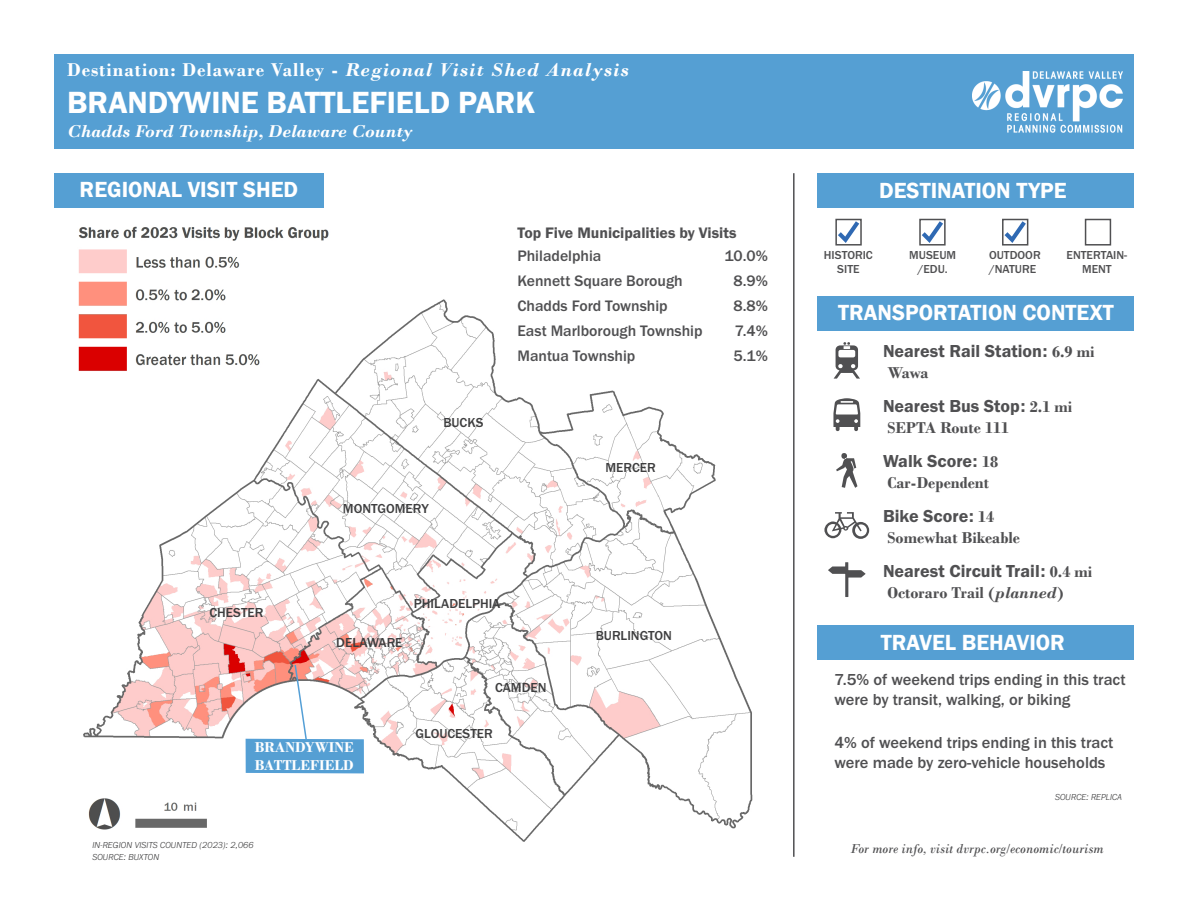
<style>
.page{position:relative;width:1188px;height:918px;background:#fff}
.page>*{position:absolute;margin:0;border:0;box-sizing:border-box;transform-origin:0 0}
.t1{font:600 31.5px "Franklin Gothic";color:#fff}
.t2{font:600 22.5px "Franklin Gothic";color:#fff}
.t3{font:700 19.5px "Bodoni";letter-spacing:.05em;color:#fff}
.t4{font:18px "Franklin Gothic URW Dem";color:#505052}
.t5{font:italic 700 18px "Bodoni";color:#fff}
.t6{font:500 16.5px/19.8px "Franklin Gothic URW";color:#505052}
.t7{font:700 16.5px "Bodoni";color:#505052}
.t8{font:500 15.75px "Franklin Gothic URW";color:#505052}
.t9{font:15.75px "Franklin Gothic URW Dem";color:#505052}
.t10{font:700 15px/18px "Bodoni";color:#fff}
.t11{font:500 13.5px "Franklin Gothic URW";color:#3e3e3f}
.t12{font:italic 13.5px "Bodoni";color:#505052}
.t13{font:500 12px/14.4px "Franklin Gothic URW";color:#505052;text-align:center}
.t14{font:italic 300 9px "Franklin Gothic URW";color:#3e3e3f}
.s1{font-style:italic}
.s2{font-family:"Bodoni";font-weight:700;font-size:16.5px}
</style>
<div class="page">
<div style="left:919px;top:219px;width:27px;height:27px;border:2px solid #505052"></div>
<img style="left:78px;top:226px;width:675px;height:616px">
<div style="left:817px;top:296px;width:317px;height:35px;background:#559fd3"></div>
<div style="left:54px;top:54px;width:1080px;height:95px;background:#559fd3"></div>
<img style="left:972px;top:71px;width:150px;height:61px">
<svg style="left:245px;top:663px;width:120px;height:111px"></svg>
<div style="left:817px;top:625px;width:317px;height:34px;background:#559fd3"></div>
<div style="left:817px;top:173px;width:317px;height:34px;background:#559fd3"></div>
<svg style="left:922px;top:221px;width:21px;height:22px"></svg>
<div style="left:835px;top:219px;width:27px;height:27px;border:2px solid #505052"></div>
<div style="left:1002px;top:219px;width:26px;height:27px;border:2px solid #505052"></div>
<div style="left:1085px;top:219px;width:26px;height:27px;border:2px solid #505052"></div>
<div style="left:54px;top:173px;width:270px;height:34px;background:#559fd3"></div>
<hr style="left:793px;top:173px;width:2px;height:684px;background:#505052">
<svg style="left:834px;top:342px;width:26px;height:37px"></svg>
<svg style="left:833px;top:398px;width:27px;height:34px"></svg>
<svg style="left:836px;top:453px;width:21px;height:35px"></svg>
<svg style="left:824px;top:512px;width:45px;height:27px"></svg>
<svg style="left:828px;top:562px;width:38px;height:35px"></svg>
<svg style="left:838px;top:221px;width:21px;height:22px"></svg>
<svg style="left:1005px;top:221px;width:21px;height:22px"></svg>
<p class="t3" style="left:67px;top:58px;width:563px">Destination: Delaware Valley - <span class="s1">Regional Visit Shed Analysis</span></p>
<p class="t1" style="left:67px;top:84px;width:470px">BRANDYWINE BATTLEFIELD PARK</p>
<p class="t5" style="left:67px;top:120px;width:347px">Chadds Ford Township, Delaware County</p>
<p class="t2" style="left:80px;top:176px;width:220px">REGIONAL VISIT SHED</p>
<p class="t9" style="left:518px;top:223px;width:221px">Top Five Municipalities by Visits</p>
<p class="t2" style="left:879px;top:177px;width:189px">DESTINATION TYPE</p>
<p class="t11" style="left:209px;top:604px;width:56px">CHESTER</p>
<p class="t11" style="left:443px;top:414px;width:42px">BUCKS</p>
<p class="t11" style="left:343px;top:500px;width:87px">MONTGOMERY</p>
<p class="t8" style="left:518px;top:246px;width:85px">Philadelphia</p>
<p class="t8" style="left:518px;top:271px;width:167px">Kennett Square Borough</p>
<p class="t8" style="left:518px;top:296px;width:152px">Chadds Ford Township</p>
<p class="t8" style="left:518px;top:321px;width:187px">East Marlborough Township</p>
<p class="t8" style="left:518px;top:346px;width:119px">Mantua Township</p>
<p class="t11" style="left:605px;top:459px;width:52px">MERCER</p>
<p class="t11" style="left:336px;top:634px;width:68px">DELAWARE</p>
<p class="t11" style="left:414px;top:595px;width:88px">PHILADELPHIA</p>
<p class="t11" style="left:596px;top:627px;width:78px">BURLINGTON</p>
<p class="t11" style="left:495px;top:679px;width:53px">CAMDEN</p>
<p class="t11" style="left:416px;top:725px;width:79px">GLOUCESTER</p>
<p class="t10" style="left:255px;top:738px;width:101px">BRANDYWINE<br>BATTLEFIELD</p>
<p class="t14" style="left:92px;top:839px;width:163px">IN-REGION VISITS COUNTED (2023): 2,066</p>
<p class="t14" style="left:92px;top:851px;width:68px">SOURCE: BUXTON</p>
<p class="t8" style="left:724px;top:246px;width:45px">10.0%</p>
<p class="t8" style="left:733px;top:271px;width:36px">8.9%</p>
<p class="t8" style="left:733px;top:296px;width:36px">8.8%</p>
<p class="t8" style="left:735px;top:321px;width:35px">7.4%</p>
<p class="t8" style="left:733px;top:346px;width:36px">5.1%</p>
<p class="t4" style="left:883px;top:340px;width:213px">Nearest Rail Station: <span class="s2">6.9 mi</span></p>
<p class="t7" style="left:888px;top:363px;width:43px">Wawa</p>
<p class="t4" style="left:883px;top:395px;width:191px">Nearest Bus Stop: <span class="s2">2.1 mi</span></p>
<p class="t7" style="left:888px;top:418px;width:123px">SEPTA Route 111</p>
<p class="t4" style="left:883px;top:450px;width:117px">Walk Score: <span class="s2">18</span></p>
<p class="t7" style="left:888px;top:473px;width:103px">Car-Dependent</p>
<p class="t4" style="left:883px;top:505px;width:113px">Bike Score: <span class="s2">14</span></p>
<p class="t7" style="left:888px;top:528px;width:134px">Somewhat Bikeable</p>
<p class="t4" style="left:883px;top:560px;width:211px">Nearest Circuit Trail: <span class="s2">0.4 mi</span></p>
<p class="t7" style="left:888px;top:583px;width:178px">Octoraro Trail (<span class="s1">planned</span>)</p>
<p class="t13" style="left:824px;top:247px;width:50px">HISTORIC<br>SITE</p>
<p class="t13" style="left:909px;top:247px;width:48px">MUSEUM /EDU.</p>
<p class="t13" style="left:989px;top:247px;width:53px;text-align:left">OUTDOOR /NATURE</p>
<p class="t13" style="left:1067px;top:247px;width:62px">ENTERTAIN-<br>MENT</p>
<p class="t2" style="left:838px;top:299px;width:277px">TRANSPORTATION CONTEXT</p>
<p class="t2" style="left:881px;top:629px;width:186px">TRAVEL BEHAVIOR</p>
<p class="t6" style="left:835px;top:669px;width:293px">7.5% of weekend trips ending in this tract were by transit, walking, or biking</p>
<p class="t6" style="left:835px;top:733px;width:280px">4% of weekend trips ending in this tract were made by zero-vehicle households</p>
<p class="t14" style="left:1055px;top:792px;width:68px">SOURCE: REPLICA</p>
<p class="t12" style="left:851px;top:841px;width:255px">For more info, visit dvrpc.org/economic/tourism</p>
</div>
